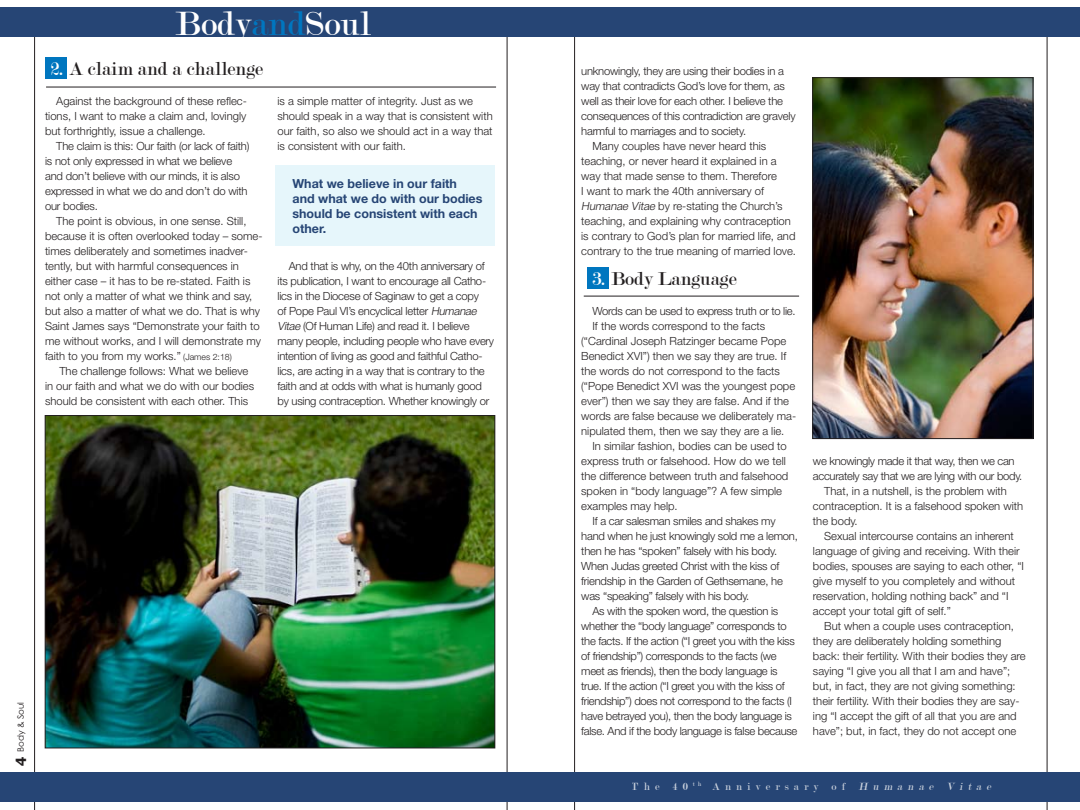
<style>
.page{position:relative;width:1080px;height:810px;background:#fff}
.page>*{position:absolute;margin:0;border:0;box-sizing:border-box;transform-origin:0 0}
.t1{font:36.25px "Modern";color:#fff}
.t2{font:20px "Modern";color:#231f20}
.t3{font:700 12.5px/15px "Helvetica Neue";color:#264575}
.t4{font:300 11.25px/15px "Helvetica Neue";color:#231f20}
.t5{font:300 11.25px/15px "Helvetica Neue";letter-spacing:-.02em;color:#231f20}
.t6{font:300 11.25px "Helvetica Neue";letter-spacing:-.025em;color:#231f20}
.t7{font:11.25px "Modern";letter-spacing:.45em;color:#fff}
.t8{font:8.75px "Century Gothic";color:#231f20}
.s1{color:#0076bf}
.s2{color:#fff}
.s3{font-size:8.75px}
.s4{font-style:italic}
</style>
<div class="page">
<hr style="left:507px;top:26px;width:1px;height:784px;background:#231f20">
<hr style="left:34px;top:30px;width:1px;height:780px;background:#231f20">
<div style="left:0;top:773px;width:540px;height:29px;background:#264575"></div>
<div style="left:0;top:8px;width:540px;height:29px;background:#264575"></div>
<hr style="left:1047px;top:30px;width:1px;height:780px;background:#231f20">
<hr style="left:574px;top:26px;width:1px;height:784px;background:#231f20">
<div style="left:540px;top:773px;width:540px;height:29px;background:#264575"></div>
<div style="left:540px;top:8px;width:540px;height:29px;background:#264575"></div>
<div style="left:588px;top:268px;width:21px;height:21px;background:#0076bf"></div>
<hr style="left:584px;top:296px;width:215px;height:1px;background:#231f20">
<div style="left:45px;top:57px;width:21px;height:22px;background:#0076bf"></div>
<hr style="left:46px;top:87px;width:450px;height:1px;background:#231f20">
<img style="left:815px;top:80px;width:216px;height:357px">
<div style="left:813px;top:78px;width:220px;height:361px;border:1px solid #231f20"></div>
<img style="left:47px;top:417px;width:446px;height:329px">
<div style="left:45px;top:415px;width:450px;height:333px;border:1px solid #231f20"></div>
<div style="left:276px;top:165px;width:219px;height:81px;background:#e6f6fb"></div>
<h1 class="t1" style="left:175px;top:6px;width:197px">Body<span class="s1">and</span>Soul</h1>
<h2 class="t2" style="left:51px;top:59px;width:214px"><span class="s2">2.</span> A claim and a challenge</h2>
<p class="t4" style="left:45px;top:93px;width:203px;text-align:justify;text-indent:11px">Against the background of these reflec&shy;tions, I want to make a claim and, lovingly but forthrightly, issue a challenge.</p>
<p class="t4" style="left:45px;top:138px;width:206px;text-indent:11px">The claim is this: Our faith (or lack of faith) is not only expressed in what we believe and don’t believe with our minds, it is also expressed in what we do and don’t do with our bodies.</p>
<p class="t4" style="left:45px;top:213px;width:219px;text-indent:11px">The point is obvious, in one sense. Still, because it is often overlooked today – some&shy;times deliberately and sometimes inadver&shy;tently, but with harmful consequences in either case – it has to be re-stated. Faith is not only a matter of what we think and say, but also a matter of what we do. That is why Saint James says “Demonstrate your faith to me without works, and I will demonstrate my faith to you from my works.” <span class="s3">(James 2:18)</span></p>
<p class="t4" style="left:45px;top:363px;width:211px;text-indent:14px">The challenge follows: What we believe in our faith and what we do with our bodies should be consistent with each other. This</p>
<p class="t4" style="left:278px;top:93px;width:217px">is a simple matter of integrity. Just as we should speak in a way that is consistent with our faith, so also we should act in a way that is consistent with our faith.</p>
<p class="t3" style="left:292px;top:176px;width:192px">What we believe in our faith<br>and what we do with our bodies should be consistent with each other.</p>
<p class="t5" style="left:278px;top:258px;width:218px;text-indent:11px">And that is why, on the 40th anniversary of its publication, I want to encourage all Catho&shy;lics in the Diocese of Saginaw to get a copy<br>of Pope Paul VI’s encyclical letter <span class="s4">Humanae Vitae</span> (Of Human Life) and read it. I believe many people, including people who have every intention of living as good and faithful Catho&shy;lics, are acting in a way that is contrary to the faith and at odds with what is humanly good by using contraception. Whether knowingly or</p>
<p class="t8" style="left:15px;top:752px;width:52px;rotate:-90deg">Body &amp; Soul</p>
<p class="t5" style="left:581px;top:63px;width:204px">unknowingly, they are using their bodies in a</p>
<p class="t5" style="left:581px;top:78px;width:205px">way that contradicts God’s love for them, as</p>
<p class="t5" style="left:581px;top:93px;width:203px">well as their love for each other. I believe the</p>
<p class="t5" style="left:581px;top:108px;width:216px">consequences of this contradiction are gravely</p>
<p class="t5" style="left:581px;top:123px;width:166px">harmful to marriages and to society.</p>
<p class="t4" style="left:592px;top:138px;width:175px">Many couples have never heard this</p>
<p class="t4" style="left:581px;top:153px;width:197px">teaching, or never heard it explained in a</p>
<p class="t4" style="left:581px;top:168px;width:197px">way that made sense to them. Therefore</p>
<p class="t4" style="left:581px;top:183px;width:184px">I want to mark the 40th anniversary of</p>
<p class="t4" style="left:581px;top:198px;width:203px"><span class="s4">Humanae Vitae</span> by re-stating the Church’s</p>
<p class="t4" style="left:581px;top:213px;width:211px">teaching, and explaining why contraception</p>
<p class="t4" style="left:581px;top:228px;width:216px">is contrary to God’s plan for married life, and</p>
<p class="t4" style="left:581px;top:243px;width:216px">contrary to the true meaning of married love.</p>
<h2 class="t2" style="left:592px;top:269px;width:146px"><span class="s2">3.</span> Body Language</h2>
<p class="t6" style="left:592px;top:304px;width:205px">Words can be used to express truth or to lie.</p>
<p class="t4" style="left:592px;top:318px;width:174px">If the words correspond to the facts</p>
<p class="t4" style="left:581px;top:333px;width:207px">(“Cardinal Joseph Ratzinger became Pope</p>
<p class="t4" style="left:581px;top:348px;width:207px">Benedict XVI”) then we say they are true. If</p>
<p class="t4" style="left:581px;top:363px;width:200px">the words do not correspond to the facts</p>
<p class="t4" style="left:581px;top:378px;width:216px">(“Pope Benedict XVI was the youngest pope</p>
<p class="t4" style="left:581px;top:393px;width:209px">ever”) then we say they are false. And if the</p>
<p class="t4" style="left:581px;top:408px;width:217px">words are false because we deliberately ma-</p>
<p class="t4" style="left:581px;top:423px;width:205px">nipulated them, then we say they are a lie.</p>
<p class="t4" style="left:592px;top:438px;width:196px">In similar fashion, bodies can be used to</p>
<p class="t4" style="left:581px;top:453px;width:206px">express truth or falsehood. How do we tell</p>
<p class="t4" style="left:581px;top:468px;width:209px">the difference between truth and falsehood</p>
<p class="t4" style="left:581px;top:483px;width:202px">spoken in “body language”? A few simple</p>
<p class="t4" style="left:581px;top:498px;width:98px">examples may help.</p>
<p class="t5" style="left:592px;top:513px;width:185px">If a car salesman smiles and shakes my</p>
<p class="t5" style="left:581px;top:528px;width:218px">hand when he just knowingly sold me a lemon,</p>
<p class="t5" style="left:581px;top:543px;width:197px">then he has “spoken” falsely with his body.</p>
<p class="t5" style="left:581px;top:558px;width:200px">When Judas greeted Christ with the kiss of</p>
<p class="t5" style="left:581px;top:573px;width:203px">friendship in the Garden of Gethsemane, he</p>
<p class="t5" style="left:581px;top:588px;width:170px">was “speaking” falsely with his body.</p>
<p class="t6" style="left:592px;top:604px;width:187px">As with the spoken word, the question is</p>
<p class="t6" style="left:581px;top:619px;width:207px">whether the “body language” corresponds to</p>
<p class="t6" style="left:581px;top:634px;width:215px">the facts. If the action (“I greet you with the kiss</p>
<p class="t6" style="left:581px;top:649px;width:197px">of friendship”) corresponds to the facts (we</p>
<p class="t6" style="left:581px;top:664px;width:198px">meet as friends), then the body language is</p>
<p class="t6" style="left:581px;top:679px;width:205px">true. If the action (“I greet you with the kiss of</p>
<p class="t6" style="left:581px;top:694px;width:212px">friendship”) does not correspond to the facts (I</p>
<p class="t6" style="left:581px;top:709px;width:212px">have betrayed you), then the body language is</p>
<p class="t6" style="left:581px;top:724px;width:218px">false. And if the body language is false because</p>
<p class="t6" style="left:813px;top:454px;width:203px">we knowingly made it that way, then we can</p>
<p class="t6" style="left:813px;top:469px;width:211px">accurately say that we are lying with our body.</p>
<p class="t4" style="left:824px;top:483px;width:184px">That, in a nutshell, is the problem with</p>
<p class="t4" style="left:813px;top:498px;width:212px">contraception. It is a falsehood spoken with</p>
<p class="t4" style="left:813px;top:513px;width:46px">the body.</p>
<p class="t4" style="left:824px;top:528px;width:191px">Sexual intercourse contains an inherent</p>
<p class="t4" style="left:813px;top:543px;width:208px">language of giving and receiving. With their</p>
<p class="t4" style="left:813px;top:558px;width:213px">bodies, spouses are saying to each other, “I</p>
<p class="t4" style="left:813px;top:573px;width:204px">give myself to you completely and without</p>
<p class="t4" style="left:813px;top:588px;width:197px">reservation, holding nothing back” and “I</p>
<p class="t4" style="left:813px;top:603px;width:139px">accept your total gift of self.”</p>
<p class="t4" style="left:824px;top:618px;width:191px">But when a couple uses contraception,</p>
<p class="t4" style="left:813px;top:633px;width:190px">they are deliberately holding something</p>
<p class="t4" style="left:813px;top:648px;width:214px">back: their fertility. With their bodies they are</p>
<p class="t4" style="left:813px;top:663px;width:199px">saying “I give you all that I am and have”;</p>
<p class="t4" style="left:813px;top:678px;width:204px">but, in fact, they are not giving something:</p>
<p class="t4" style="left:813px;top:693px;width:208px">their fertility. With their bodies they are say-</p>
<p class="t4" style="left:813px;top:708px;width:205px">ing “I accept the gift of all that you are and</p>
<p class="t4" style="left:813px;top:723px;width:205px">have”; but, in fact, they do not accept one</p>
<p class="t7" style="left:632px;top:781px;width:363px">The 40 <sup>th</sup> Anniversary of <span class="s4">Humanae Vitae</span></p>
</div>
